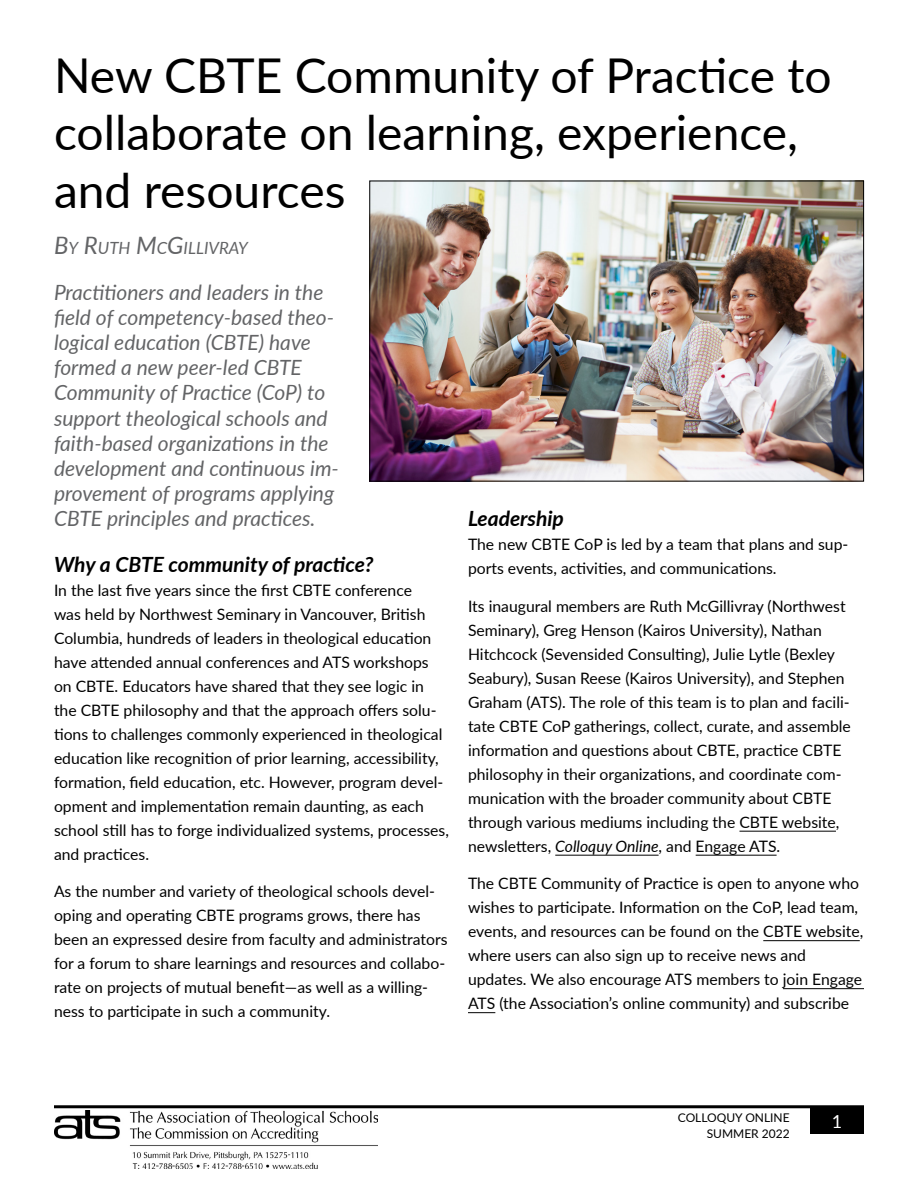
<style>
.page{position:relative;width:918px;height:1188px;background:#fff}
.page>*{position:absolute;margin:0;border:0;box-sizing:border-box;transform-origin:0 0}
.t1{font:48px/57.6px "Lato";color:#000}
.t2{font:italic 21px/25.2px "Lato";color:#636466}
.t3{font:italic 700 21px "Lato";color:#000}
.t4{font:18px "Lato";color:#fff}
.t5{font:italic 16.8px "Lato";color:#636466}
.t6{font:15.75px/24px "Lato";color:#000}
.t7{font:12px/16.5px "Lato";color:#000;text-align:right}
.s1{font-size:24px}
.s2{font-style:italic}
</style>
<div class="page">
<div style="left:810px;top:1107px;width:54px;height:27px;background:#000"></div>
<hr style="left:54px;top:1105px;width:810px;height:3px;background:#000">
<img style="left:54px;top:1110px;width:324px;height:59px">
<hr style="left:739px;top:831px;width:97px;height:1px;background:#000">
<hr style="left:555px;top:855px;width:104px;height:1px;background:#000">
<hr style="left:696px;top:855px;width:81px;height:1px;background:#000">
<hr style="left:763px;top:940px;width:97px;height:1px;background:#000">
<hr style="left:783px;top:988px;width:81px;height:1px;background:#000">
<svg style="left:468px;top:1012px;width:27px;height:1px"></svg>
<img style="left:371px;top:183px;width:491px;height:297px">
<div style="left:369px;top:181px;width:495px;height:301px;border:1px solid #000"></div>
<h1 class="t1" style="left:54px;top:44px;width:779px">New CBTE Community of Practice to collaborate on learning, experience, and resources</h1>
<p class="t5" style="left:54px;top:236px;width:196px"><span class="s1">B</span>Y <span class="s1">R</span>UTH <span class="s1">M</span>C<span class="s1">G</span>ILLIVRAY</p>
<p class="t2" style="left:54px;top:278px;width:286px">Practitioners and leaders in the field of competency-based theo&shy;logical education (CBTE) have formed a new peer-led CBTE<br>Community of Practice (CoP) to support theological schools and faith-based organizations in the development and continuous im&shy;provement of programs applying<br>CBTE principles and practices.</p>
<h2 class="t3" style="left:54px;top:549px;width:321px">Why a CBTE community of practice?</h2>
<p class="t6" style="left:54px;top:577px;width:397px">In the last five years since the first CBTE conference<br>was held by Northwest Seminary in Vancouver, British Columbia, hundreds of leaders in theological education have attended annual conferences and ATS workshops on CBTE. Educators have shared that they see logic in the CBTE philosophy and that the approach offers solu&shy;tions to challenges commonly experienced in theological education like recognition of prior learning, accessibility, formation, field education, etc. However, program devel&shy;opment and implementation remain daunting, as each school still has to forge individualized systems, processes, and practices.</p>
<p class="t6" style="left:54px;top:879px;width:395px">As the number and variety of theological schools devel&shy;oping and operating CBTE programs grows, there has been an expressed desire from faculty and administrators for a forum to share learnings and resources and collabo&shy;rate on projects of mutual benefit—as well as a willing&shy;ness to participate in such a community.</p>
<h2 class="t3" style="left:468px;top:503px;width:97px">Leadership</h2>
<p class="t6" style="left:468px;top:532px;width:382px">The new CBTE CoP is led by a team that plans and sup&shy;ports events, activities, and communications.</p>
<p class="t6" style="left:468px;top:593px;width:384px">Its inaugural members are Ruth McGillivray (Northwest Seminary), Greg Henson (Kairos University), Nathan Hitchcock (Sevensided Consulting), Julie Lytle (Bexley Seabury), Susan Reese (Kairos University), and Stephen Graham (ATS). The role of this team is to plan and facili&shy;tate CBTE CoP gatherings, collect, curate, and assemble information and questions about CBTE, practice CBTE philosophy in their organizations, and coordinate com&shy;munication with the broader community about CBTE through various mediums including the CBTE website, newsletters, <span class="s2">Colloquy Online</span>, and Engage ATS.</p>
<p class="t6" style="left:468px;top:871px;width:397px">The CBTE Community of Practice is open to anyone who wishes to participate. Information on the CoP, lead team, events, and resources can be found on the CBTE website, where users can also sign up to receive news and updates. We also encourage ATS members to join Engage ATS (the Association’s online community) and subscribe</p>
<p class="t7" style="left:678px;top:1108px;width:113px">COLLOQUY ONLINE<br>SUMMER 2022</p>
<p class="t4" style="left:832px;top:1108px;width:12px">1</p>
</div>
